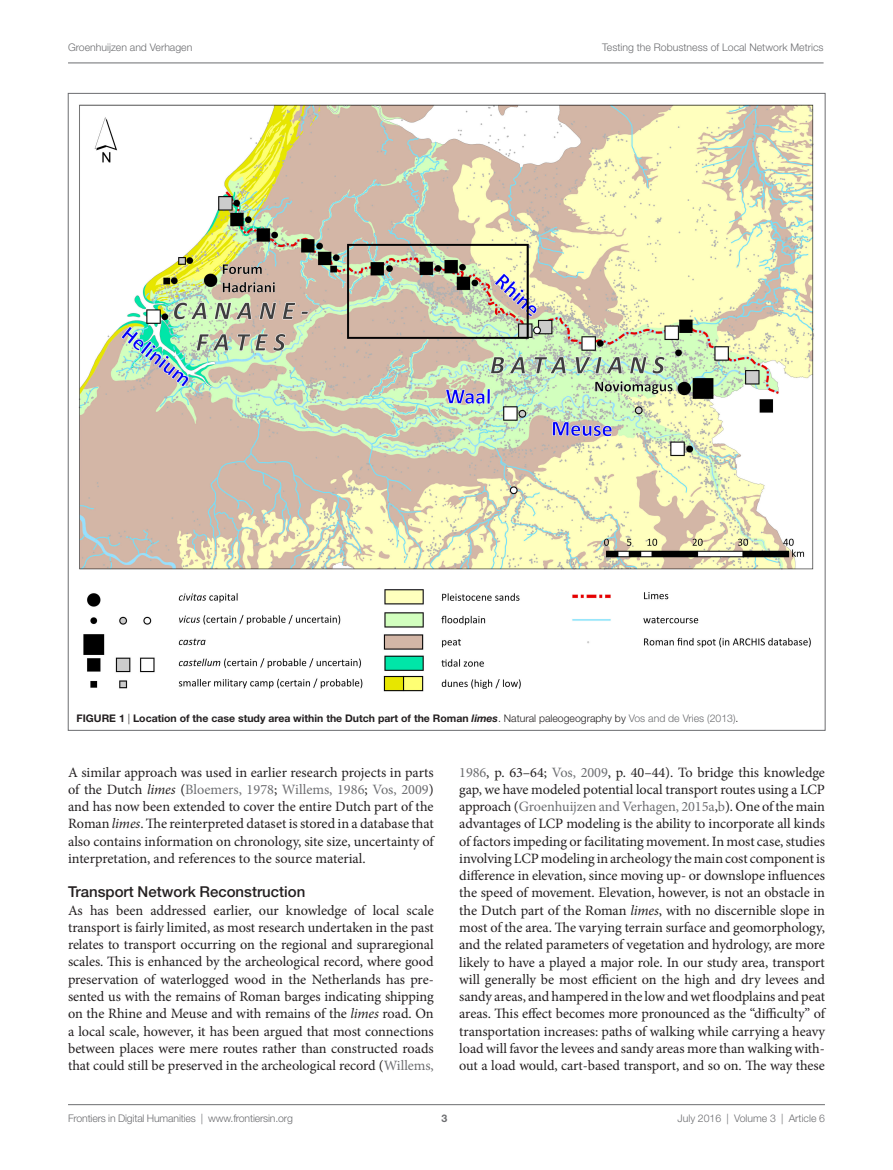
<style>
.page{position:relative;width:893px;height:1170px;background:#fff}
.page>*{position:absolute;margin:0;border:0;box-sizing:border-box;transform-origin:0 0}
.t1{font:500 15px "Helvetica Neue LT Std";color:#231f20}
.t2{font:14.25px/17.2px "Minion Pro";letter-spacing:-.005em;color:#231f20;text-align:justify}
.t3{font:300 10.5px "Helvetica Neue LT Std";color:#6c6d70}
.t4{font:700 10.5px "Helvetica Neue LT Std";color:#231f20}
.t5{font:700 10.5px "Helvetica Neue LT Std";color:#6c6d70}
.s1{font-weight:300}
.s2{font-style:italic}
.s3{font-weight:300;color:#6c6d70}
.s4{color:#6c6d70}
</style>
<div class="page">
<img style="left:79px;top:105px;width:735px;height:586px">
<hr style="left:68px;top:1104px;width:757px;height:1px;background:#6c6d70">
<hr style="left:68px;top:63px;width:756px;height:1px;background:#6c6d70">
<p class="t3" style="left:68px;top:41px;width:126px">Groenhuijzen and Verhagen</p>
<p class="t3" style="left:602px;top:41px;width:223px">Testing the Robustness of Local Network Metrics</p>
<p class="t4" style="left:77px;top:711px;width:663px">FIG URE 1 <span class="s1">|</span> Location of the case study area within the Dutch part of the Roman <span class="s2">limes</span><span class="s1">. Natural paleogeography by</span> <span class="s3">Vos and de Vries (2013)</span><span class="s1">.</span></p>
<p class="t2" style="left:68px;top:763px;width:367px">A similar approach was used in earlier research projects in parts of the Dutch <span class="s2">limes</span> (<span class="s4">Bloemers, 1978</span>; <span class="s4">Willems, 1986</span>; <span class="s4">Vos, 2009</span>) and has now been extended to cover the entire Dutch part of the Roman <span class="s2">limes</span>. The reinterpreted dataset is stored in a database that also contains information on chronology, site size, uncertainty of interpretation, and references to the source material.</p>
<p class="t1" style="left:68px;top:883px;width:239px">Transport Network Reconstruction</p>
<p class="t2" style="left:68px;top:901px;width:367px">As has been addressed earlier, our knowledge of local scale transport is fairly limited, as most research undertaken in the past relates to transport occurring on the regional and supraregional scales. This is enhanced by the archeological record, where good preservation of waterlogged wood in the Netherlands has pre&shy;sented us with the remains of Roman barges indicating shipping on the Rhine and Meuse and with remains of the <span class="s2">limes</span> road. On a local scale, however, it has been argued that most connections between places were mere routes rather than constructed roads that could still be preserved in the archeological record (<span class="s4">Willems,</span></p>
<p class="t2" style="left:459px;top:763px;width:367px"><span class="s4">1986</span>, p. 63–64; <span class="s4">Vos, 2009</span>, p. 40–44). To bridge this knowledge gap, we have modeled potential local transport routes using a LCP approach (<span class="s4">Groenhuijzen and Verhagen, 2015a</span>,<span class="s4">b</span>). One of the main advantages of LCP modeling is the ability to incorporate all kinds of factors impeding or facilitating movement. In most case, studies involving LCP modeling in archeology the main cost component is difference in elevation, since moving up- or downslope influences the speed of movement. Elevation, however, is not an obstacle in the Dutch part of the Roman <span class="s2">limes</span>, with no discernible slope in most of the area. The varying terrain surface and geomorphology, and the related parameters of vegetation and hydrology, are more likely to have a played a major role. In our study area, transport will generally be most efficient on the high and dry levees and sandy areas, and hampered in the low and wet floodplains and peat areas. This effect becomes more pronounced as the “difficulty” of transportation increases: paths of walking while carrying a heavy load will favor the levees and sandy areas more than walking with&shy;out a load would, cart-based transport, and so on. The way these</p>
<p class="t3" style="left:68px;top:1111px;width:226px">Frontiers in Digital Humanities | www.frontiersin.org</p>
<p class="t3" style="left:678px;top:1111px;width:149px">July 2016 | Volume 3 | Article 6</p>
<p class="t5" style="left:441px;top:1111px;width:7px">3</p>
</div>
